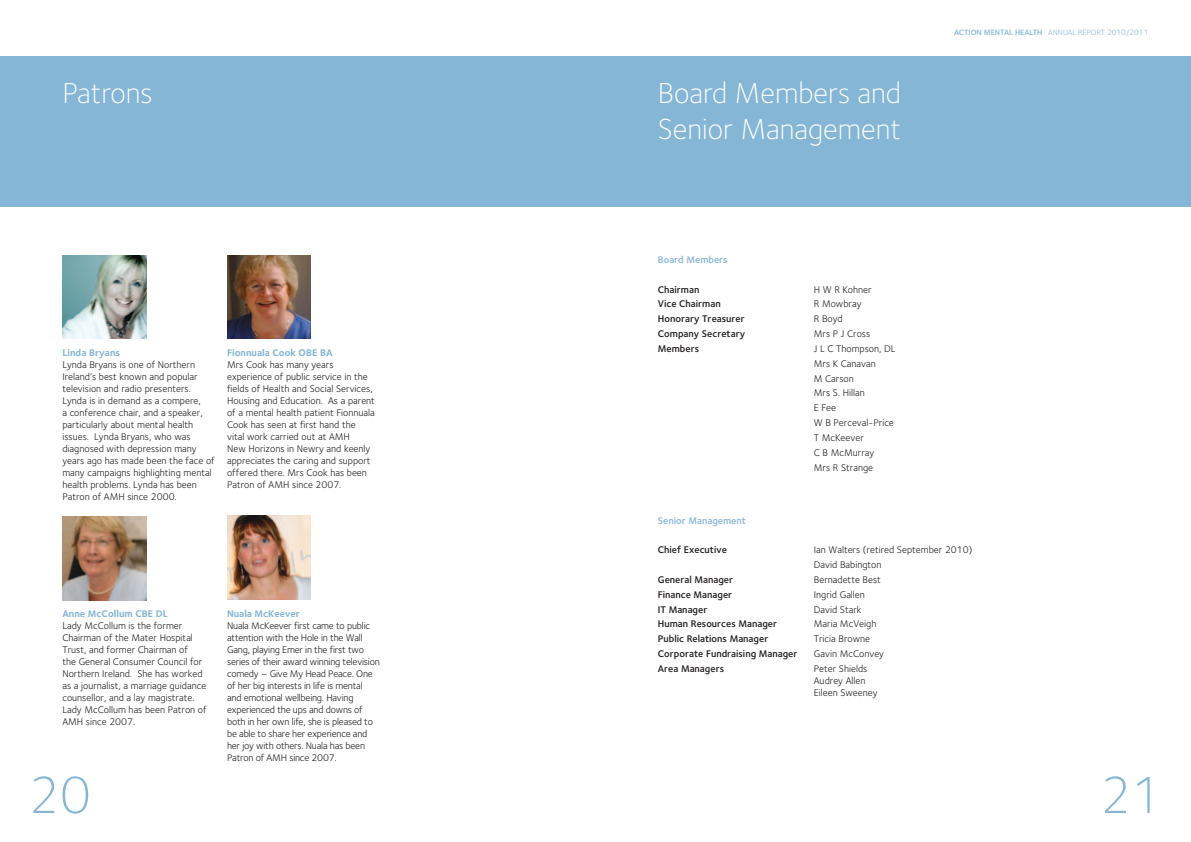
<style>
.page{position:relative;width:1191px;height:842px;background:#fff}
.page>*{position:absolute;margin:0;border:0;box-sizing:border-box;transform-origin:0 0}
.t1{font:300 54px "Foundry Sterling";color:#86b6d6}
.t2{font:300 30px/36px "Foundry Sterling";color:#fff}
.t3{font:10px/12px "Foundry Sterling";color:#231f20}
.t4{font:10px/12px "Foundry Sterling";letter-spacing:-.02em;color:#231f20}
.t5{font:600 10px "Foundry Sterling";color:#231f20}
.t6{font:700 10px "Foundry Sterling";color:#86b6d6}
.t7{font:600 10px "Foundry Sterling";color:#86b6d6}
.t8{font:8px "Foundry Sterling";color:#86b6d6}
.s1{font-weight:600}
</style>
<div class="page">
<img style="left:227px;top:516px;width:84px;height:84px">
<img style="left:62px;top:517px;width:84px;height:84px">
<img style="left:62px;top:255px;width:84px;height:84px">
<img style="left:227px;top:255px;width:84px;height:84px">
<div style="left:0;top:57px;width:595px;height:150px;background:#86b6d6"></div>
<div style="left:595px;top:57px;width:596px;height:150px;background:#86b6d6"></div>
<h2 class="t2" style="left:62px;top:74px;width:92px">Patrons</h2>
<h2 class="t2" style="left:658px;top:74px;width:245px">Board Members and<br>Senior Management</h2>
<p class="t6" style="left:62px;top:347px;width:59px">Linda Bryans</p>
<p class="t3" style="left:62px;top:359px;width:154px">Lynda Bryans is one of Northern<br>Ireland’s best known and popular television and radio presenters.<br>Lynda is in demand as a compere,<br>a conference chair, and a speaker, particularly about mental health issues. Lynda Bryans, who was diagnosed with depression many years ago has made been the face of many campaigns highlighting mental health problems. Lynda has been<br>Patron of AMH since 2000.</p>
<p class="t6" style="left:227px;top:347px;width:107px">Fionnuala Cook OBE BA</p>
<p class="t3" style="left:227px;top:359px;width:149px">Mrs Cook has many years experience of public service in the fields of Health and Social Services,<br>Housing and Education. As a parent of a mental health patient Fionnuala<br>Cook has seen at first hand the vital work carried out at AMH<br>New Horizons in Newry and keenly appreciates the caring and support offered there. Mrs Cook has been<br>Patron of AMH since 2007.</p>
<p class="t7" style="left:658px;top:254px;width:71px">Board Members</p>
<p class="t5" style="left:658px;top:283px;width:43px">Chairman</p>
<p class="t3" style="left:814px;top:283px;width:59px">H W R Kohner</p>
<p class="t5" style="left:658px;top:298px;width:64px">Vice Chairman</p>
<p class="t3" style="left:814px;top:298px;width:49px">R Mowbray</p>
<p class="t5" style="left:658px;top:313px;width:88px">Honorary Treasurer</p>
<p class="t3" style="left:814px;top:313px;width:30px">R Boyd</p>
<p class="t5" style="left:658px;top:328px;width:89px">Company Secretary</p>
<p class="t3" style="left:814px;top:328px;width:58px">Mrs P J Cross</p>
<p class="t5" style="left:658px;top:343px;width:43px">Members</p>
<p class="t3" style="left:814px;top:341px;width:83px;line-height:14.8px">J L C Thompson, DL<br>Mrs K Canavan<br>M Carson<br>Mrs S. Hillan<br>E Fee<br>W B Perceval-Price<br>T McKeever<br>C B McMurray<br>Mrs R Strange</p>
<p class="t8" style="left:954px;top:27px;width:196px"><span class="s1">ACTION MENTAL HEALTH</span> ANNUAL REPORT 2010/2011</p>
<p class="t6" style="left:62px;top:608px;width:107px">Anne McCollum CBE DL</p>
<p class="t3" style="left:62px;top:620px;width:146px">Lady McCollum is the former<br>Chairman of the Mater Hospital<br>Trust, and former Chairman of<br>the General Consumer Council for<br>Northern Ireland. She has worked as a journalist, a marriage guidance counsellor, and a lay magistrate.<br>Lady McCollum has been Patron of<br>AMH since 2007.</p>
<p class="t6" style="left:227px;top:608px;width:74px">Nuala McKeever</p>
<p class="t4" style="left:227px;top:620px;width:154px">Nuala McKeever first came to public attention with the Hole in the Wall Gang, playing Emer in the first two series of their award winning television comedy – Give My Head Peace. One of her big interests in life is mental<br>and emotional wellbeing. Having experienced the ups and downs of both in her own life, she is pleased to be able to share her experience and her joy with others. Nuala has been Patron of AMH since 2007.</p>
<p class="t7" style="left:658px;top:514px;width:90px">Senior Management</p>
<p class="t5" style="left:658px;top:544px;width:71px">Chief Executive</p>
<p class="t3" style="left:814px;top:542px;width:160px;line-height:14.8px">Ian Walters (retired September 2010)<br>David Babington</p>
<p class="t5" style="left:658px;top:574px;width:77px">General Manager</p>
<p class="t3" style="left:814px;top:573px;width:69px">Bernadette Best</p>
<p class="t5" style="left:658px;top:588px;width:76px">Finance Manager</p>
<p class="t3" style="left:814px;top:588px;width:53px">Ingrid Gallen</p>
<p class="t5" style="left:658px;top:603px;width:51px">IT Manager</p>
<p class="t3" style="left:814px;top:603px;width:49px">David Stark</p>
<p class="t5" style="left:658px;top:618px;width:121px">Human Resources Manager</p>
<p class="t3" style="left:814px;top:618px;width:64px">Maria McVeigh</p>
<p class="t5" style="left:658px;top:633px;width:112px">Public Relations Manager</p>
<p class="t3" style="left:814px;top:633px;width:58px">Tricia Browne</p>
<p class="t5" style="left:658px;top:648px;width:141px">Corporate Fundraising Manager</p>
<p class="t3" style="left:814px;top:648px;width:72px">Gavin McConvey</p>
<p class="t5" style="left:658px;top:663px;width:68px">Area Managers</p>
<p class="t3" style="left:814px;top:662px;width:65px">Peter Shields<br>Audrey Allen<br>Eileen Sweeney</p>
<h1 class="t1" style="left:28px;top:764px;width:64px">20</h1>
<h1 class="t1" style="left:1100px;top:764px;width:64px">21</h1>
</div>
